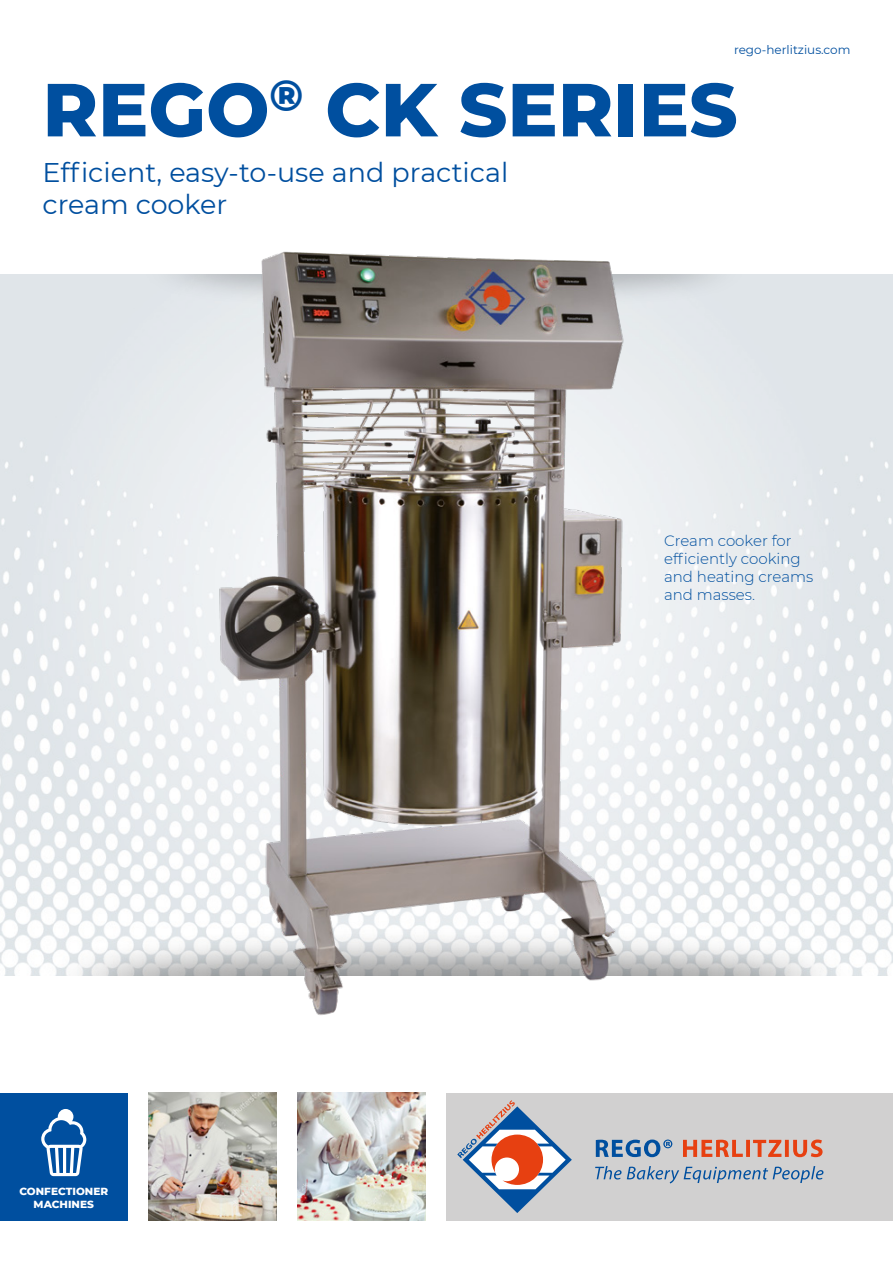
<style>
.page{position:relative;width:893px;height:1263px;background:#fff}
.page>*{position:absolute;margin:0;border:0;box-sizing:border-box;transform-origin:0 0}
.Headline_Titel{font:800 75px "Montserrat";color:#004f9f}
.Subhead_Titel{font:27px "Montserrat";color:#004f9f}
.Fließtext_Vorderseit{font:300 15px/18px "Montserrat";color:#004f9f}
.Fließtext_Vorderseit-2{font:12px "Montserrat";color:#004f9f}
.Headline_Titel-2{font:800 10.5px/12.6px "Montserrat";color:#fff;text-align:center}
</style>
<div class="page">
<img style="left:0;top:274px;width:893px;height:702px">
<div style="left:716px;top:274px;width:35px;height:148px;background:#e2e7eb"></div>
<img style="left:43px;top:780px;width:807px;height:196px">
<div style="left:446px;top:1093px;width:447px;height:127px;background:#d1d0d0"></div>
<svg style="left:457px;top:1100px;width:115px;height:113px"></svg>
<svg style="left:595px;top:1166px;width:228px;height:17px"></svg>
<svg style="left:683px;top:1139px;width:140px;height:18px"></svg>
<svg style="left:596px;top:1139px;width:76px;height:18px"></svg>
<img style="left:298px;top:1093px;width:127px;height:127px">
<img style="left:149px;top:1093px;width:127px;height:127px">
<div style="left:0;top:1093px;width:128px;height:127px;background:#004f9f"></div>
<svg style="left:41px;top:1109px;width:45px;height:67px"></svg>
<img style="left:134px;top:251px;width:582px;height:764px">
<p class="Fließtext_Vorderseit-2" style="left:734px;top:42px;width:118px">rego-herlitzius.com</p>
<p class="Headline_Titel" style="left:43px;top:55px;width:697px">REGO<sup>®</sup> CK SERIES</p>
<p class="Subhead_Titel" style="left:43px;top:153px;width:467px">Efficient, easy-to-use and practical</p>
<p class="Subhead_Titel" style="left:43px;top:186px;width:186px">cream cooker</p>
<p class="Headline_Titel-2" style="left:19px;top:1184px;width:90px">CONFECTIONER<br>MACHINES</p>
<p class="Fließtext_Vorderseit" style="left:664px;top:531px;width:151px">Cream cooker for efficiently cooking and heating creams and masses.</p>
</div>
